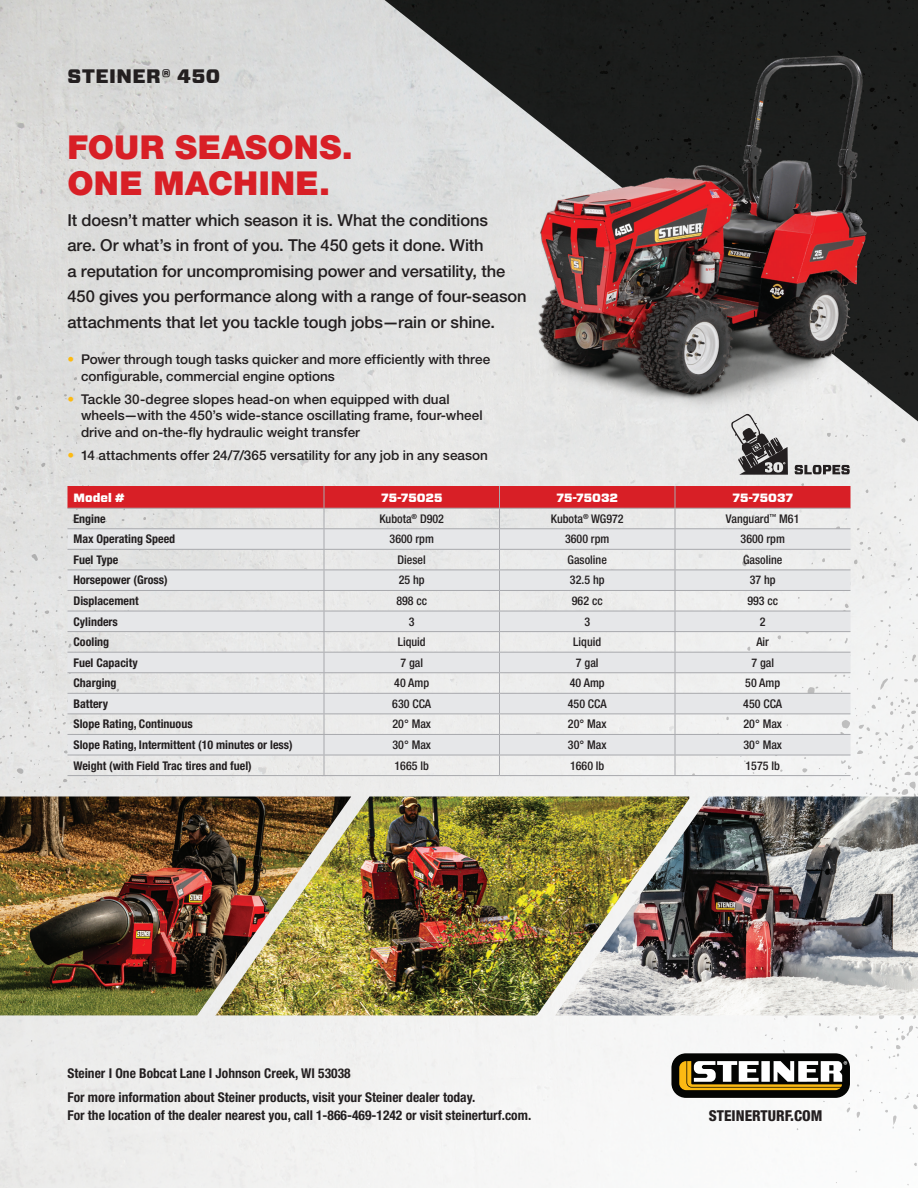
<style>
.page{position:relative;width:918px;height:1188px;background:#fff}
.page>*{position:absolute;margin:0;border:0;box-sizing:border-box;transform-origin:0 0}
.t1{font:900 33px/36px "Helvetica Neue LT Std";letter-spacing:.01em;color:#d81f26}
.t2{font:900 19.5px "Forza";letter-spacing:.025em;color:#231f20}
.t3{font:500 16.5px/25.5px "Helvetica Neue LT Std";letter-spacing:-.005em;color:#231f20}
.t4{font:800 condensed 15px "Helvetica Neue LT Std";color:#231f20}
.t5{font:500 13.5px/16.5px "Helvetica Neue LT Std";color:#231f20}
.t6{font:700 condensed 13.5px/24.8px "Helvetica Neue LT Std";color:#231f20}
.t7{font:500 condensed 12px "Helvetica Neue LT Std";color:#231f20}
.t8{font:700 condensed 12px "Helvetica Neue LT Std";color:#231f20}
.t9{font:900 12px "Forza";color:#fff}
.s1{color:#fcba13}
</style>
<div class="page">
<img style="left:0;top:0;width:688px;height:1188px">
<svg style="left:688px;top:434px;width:230px;height:752px;fill:#f5f5f5"></svg>
<svg style="left:0;top:196px;width:154px;height:992px;fill:#e2e2e1"></svg>
<img style="left:385px;top:0;width:533px;height:421px">
<img style="left:689px;top:796px;width:229px;height:219px">
<img style="left:0;top:796px;width:215px;height:219px">
<img style="left:215px;top:796px;width:474px;height:219px">
<svg style="left:68px;top:486px;width:782px;height:289px"></svg>
<hr style="left:68px;top:775px;width:256px;height:1px;background:#a8a9ad">
<hr style="left:324px;top:775px;width:176px;height:1px;background:#a8a9ad">
<hr style="left:500px;top:775px;width:175px;height:1px;background:#a8a9ad">
<hr style="left:675px;top:775px;width:175px;height:1px;background:#a8a9ad">
<img style="left:430px;top:20px;width:488px;height:414px">
<div style="left:671px;top:1053px;width:179px;height:45px;background:#040503;border-radius:15px"></div>
<svg style="left:679px;top:1061px;width:168px;height:29px"></svg>
<svg style="left:731px;top:414px;width:57px;height:61px"></svg>
<svg style="left:795px;top:465px;width:55px;height:9px"></svg>
<h2 class="t2" style="left:68px;top:63px;width:154px">STEINER® 450</h2>
<h1 class="t1" style="left:68px;top:129px;width:287px">FOUR SEASONS.<br>ONE MACHINE.</h1>
<p class="t3" style="left:68px;top:207px;width:461px">It doesn’t matter which season it is. What the conditions<br>are. Or what’s in front of you. The 450 gets it done. With<br>a reputation for uncompromising power and versatility, the 450 gives you performance along with a range of four-season attachments that let you tackle tough jobs—rain or shine.</p>
<p class="t5" style="left:81px;top:351px;width:411px;text-indent:-14px"><span class="s1">•</span> Power through tough tasks quicker and more efficiently with three configurable, commercial engine options</p>
<p class="t5" style="left:81px;top:391px;width:403px;text-indent:-14px"><span class="s1">•</span> Tackle 30-degree slopes head-on when equipped with dual wheels—with the 450’s wide-stance oscillating frame, four-wheel drive and on-the-fly hydraulic weight transfer</p>
<p class="t5" style="left:68px;top:447px;width:422px"><span class="s1">•</span> 14 attachments offer 24/7/365 versatility for any job in any season</p>
<p class="t9" style="left:74px;top:489px;width:53px">Model #</p>
<p class="t9" style="left:381px;top:489px;width:63px">75-75025</p>
<p class="t9" style="left:556px;top:489px;width:63px">75-75032</p>
<p class="t9" style="left:732px;top:489px;width:62px">75-75037</p>
<p class="t8" style="left:74px;top:511px;width:34px">Engine</p>
<p class="t7" style="left:379px;top:511px;width:66px">Kubota<sup>®</sup> D902</p>
<p class="t7" style="left:551px;top:511px;width:74px">Kubota<sup>®</sup> WG972</p>
<p class="t7" style="left:726px;top:511px;width:75px">Vanguard<sup>™</sup> M61</p>
<p class="t8" style="left:73px;top:532px;width:103px">Max Operating Speed</p>
<p class="t7" style="left:390px;top:532px;width:46px">3600 rpm</p>
<p class="t7" style="left:565px;top:532px;width:46px">3600 rpm</p>
<p class="t7" style="left:741px;top:532px;width:46px">3600 rpm</p>
<p class="t8" style="left:73px;top:552px;width:46px">Fuel Type</p>
<p class="t7" style="left:398px;top:552px;width:30px">Diesel</p>
<p class="t7" style="left:568px;top:552px;width:41px">Gasoline</p>
<p class="t7" style="left:743px;top:552px;width:41px">Gasoline</p>
<p class="t8" style="left:74px;top:573px;width:96px">Horsepower (Gross)</p>
<p class="t7" style="left:399px;top:573px;width:27px">25 hp</p>
<p class="t7" style="left:570px;top:573px;width:36px">32.5 hp</p>
<p class="t7" style="left:750px;top:573px;width:27px">37 hp</p>
<p class="t8" style="left:74px;top:594px;width:67px">Displacement</p>
<p class="t7" style="left:396px;top:594px;width:32px">898 cc</p>
<p class="t7" style="left:572px;top:594px;width:32px">962 cc</p>
<p class="t7" style="left:747px;top:594px;width:32px">993 cc</p>
<p class="t8" style="left:74px;top:614px;width:46px">Cylinders</p>
<p class="t7" style="left:409px;top:614px;width:7px">3</p>
<p class="t7" style="left:584px;top:614px;width:7px">3</p>
<p class="t7" style="left:760px;top:614px;width:7px">2</p>
<p class="t8" style="left:74px;top:635px;width:37px">Cooling</p>
<p class="t7" style="left:398px;top:635px;width:29px">Liquid</p>
<p class="t7" style="left:573px;top:635px;width:29px">Liquid</p>
<p class="t7" style="left:756px;top:635px;width:14px">Air</p>
<p class="t8" style="left:73px;top:655px;width:66px">Fuel Capacity</p>
<p class="t7" style="left:400px;top:655px;width:24px">7 gal</p>
<p class="t7" style="left:576px;top:655px;width:24px">7 gal</p>
<p class="t7" style="left:751px;top:655px;width:24px">7 gal</p>
<p class="t8" style="left:73px;top:676px;width:45px">Charging</p>
<p class="t7" style="left:394px;top:676px;width:36px">40 Amp</p>
<p class="t7" style="left:570px;top:676px;width:36px">40 Amp</p>
<p class="t7" style="left:745px;top:676px;width:36px">50 Amp</p>
<p class="t8" style="left:73px;top:696px;width:36px">Battery</p>
<p class="t7" style="left:392px;top:696px;width:40px">630 CCA</p>
<p class="t7" style="left:568px;top:696px;width:40px">450 CCA</p>
<p class="t7" style="left:743px;top:696px;width:40px">450 CCA</p>
<p class="t8" style="left:73px;top:717px;width:121px">Slope Rating, Continuous</p>
<p class="t7" style="left:392px;top:717px;width:40px">20° Max</p>
<p class="t7" style="left:568px;top:717px;width:40px">20° Max</p>
<p class="t7" style="left:743px;top:717px;width:40px">20° Max</p>
<p class="t8" style="left:73px;top:737px;width:221px">Slope Rating, Intermittent (10 minutes or less)</p>
<p class="t7" style="left:392px;top:738px;width:40px">30° Max</p>
<p class="t7" style="left:568px;top:738px;width:40px">30° Max</p>
<p class="t7" style="left:743px;top:738px;width:40px">30° Max</p>
<p class="t8" style="left:73px;top:758px;width:180px">Weight (with Field Trac tires and fuel)</p>
<p class="t7" style="left:395px;top:758px;width:36px">1665 lb</p>
<p class="t7" style="left:570px;top:758px;width:36px">1660 lb</p>
<p class="t7" style="left:746px;top:758px;width:36px">1575 lb</p>
<p class="t6" style="left:68px;top:1060px;width:409px">Steiner I One Bobcat Lane I Johnson Creek, WI 53038<br>For more information about Steiner products, visit your Steiner dealer today.</p>
<p class="t6" style="left:68px;top:1103px;width:465px">For the location of the dealer nearest you, call 1-866-469-1242 or visit steinerturf.com.</p>
<p class="t4" style="left:709px;top:1106px;width:115px">STEINERTURF.COM</p>
</div>
